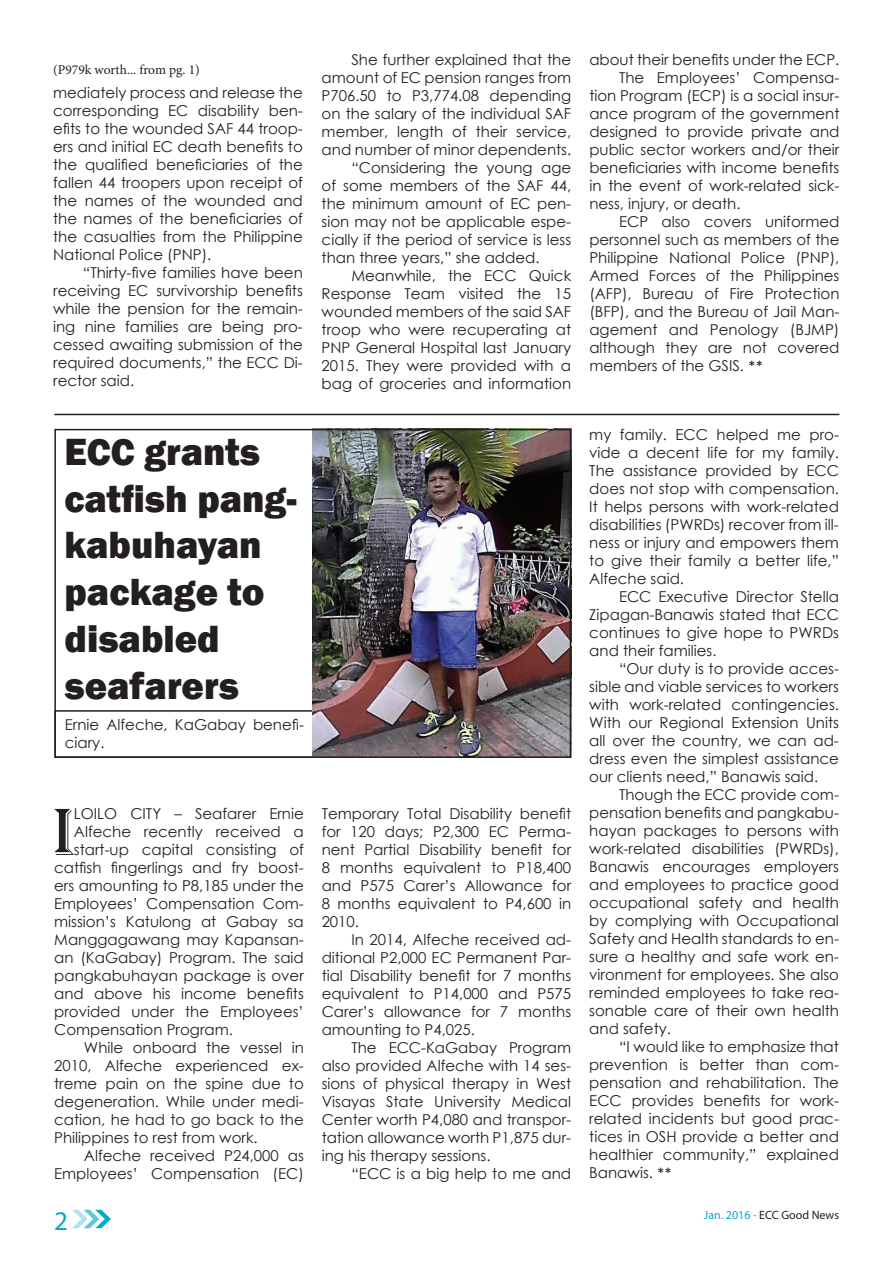
<style>
.page{position:relative;width:893px;height:1263px;background:#fff}
.page>*{position:absolute;margin:0;border:0;box-sizing:border-box;transform-origin:0 0}
.t1{font:69px "Algerian";color:#231f20}
.t2{font:800 39px/46.8px "Franklin Gothic";color:#231f20}
.t3{font:27px "Myriad Pro";color:#00acc8}
.t4{font:15px/18px "Century Gothic";color:#231f20;text-align:justify}
.t5{font:13.5px "Minion Pro";color:#231f20}
.t6{font:12px "Myriad Pro";color:#231f20}
.s1{font-family:"Calibri"}
.s2{color:#00acc8}
</style>
<div class="page">
<svg style="left:72px;top:1210px;width:39px;height:18px"></svg>
<div style="left:54px;top:710px;width:517px;height:48px;border:2px solid #231f20"></div>
<hr style="left:54px;top:414px;width:785px;height:1px;background:#231f20">
<img style="left:313px;top:432px;width:255px;height:323px">
<div style="left:54px;top:429px;width:517px;height:329px;border:2px solid #231f20"></div>
<p class="t5" style="left:53px;top:60px;width:148px">(P979k worth... from pg. 1)</p>
<p class="t4" style="left:53px;top:83px;width:251px">mediately process and release the corresponding EC disability ben&shy;efits to the wounded SAF 44 troop&shy;ers and initial EC death benefits to the qualified beneficiaries of the fallen 44 troopers upon receipt of the names of the wounded and the names of the beneficiaries of the casualties from the Philippine National Police (PNP).</p>
<p class="t4" style="left:53px;top:263px;width:251px;text-indent:30px">“Thirty-five families have been receiving EC survivorship benefits while the pension for the remain&shy;ing nine families are being pro&shy;cessed awaiting submission of the required documents,” the ECC Di&shy;rector said.</p>
<p class="t4" style="left:351px;top:51px;width:221px">She further explained that the</p>
<p class="t4" style="left:322px;top:69px;width:251px">amount of EC pension ranges from</p>
<p class="t4" style="left:322px;top:87px;width:251px">P706.50 to P3,774.08 depending</p>
<p class="t4" style="left:322px;top:105px;width:251px">on the salary of the individual SAF</p>
<p class="t4" style="left:322px;top:123px;width:251px">member, length of their service,</p>
<p class="t4" style="left:322px;top:141px;width:251px">and number of minor dependents.</p>
<p class="t4" style="left:351px;top:159px;width:221px">“Considering the young age</p>
<p class="t4" style="left:322px;top:177px;width:251px">of some members of the SAF 44,</p>
<p class="t4" style="left:322px;top:195px;width:251px">the minimum amount of EC pen-</p>
<p class="t4" style="left:322px;top:213px;width:251px">sion may not be applicable espe-</p>
<p class="t4" style="left:322px;top:231px;width:251px">cially if the period of service is less</p>
<p class="t4" style="left:322px;top:249px;width:219px">than three years,” she added.</p>
<p class="t4" style="left:351px;top:267px;width:221px">Meanwhile, the ECC Quick</p>
<p class="t4" style="left:322px;top:285px;width:251px">Response Team visited the 15</p>
<p class="t4" style="left:322px;top:303px;width:251px">wounded members of the said SAF</p>
<p class="t4" style="left:322px;top:321px;width:251px">troop who were recuperating at</p>
<p class="t4" style="left:322px;top:339px;width:251px">PNP General Hospital last January</p>
<p class="t4" style="left:322px;top:357px;width:251px">2015. They were provided with a</p>
<p class="t4" style="left:322px;top:375px;width:251px">bag of groceries and information</p>
<h2 class="t2" style="left:65px;top:428px;width:234px">ECC grants catfish pang&shy;kabuhayan package to disabled seafarers</h2>
<p class="t4" style="left:65px;top:715px;width:241px">Ernie Alfeche, KaGabay benefi&shy;ciary.</p>
<h1 class="t1" style="left:53px;top:794px;width:23px">I</h1>
<p class="t4" style="left:74px;top:804px;width:231px">LOILO CITY – Seafarer Ernie</p>
<p class="t4" style="left:74px;top:822px;width:231px">Alfeche recently received a</p>
<p class="t4" style="left:74px;top:840px;width:231px">start-up capital consisting of</p>
<p class="t4" style="left:54px;top:858px;width:251px">catfish fingerlings and fry boost-</p>
<p class="t4" style="left:54px;top:876px;width:251px">ers amounting to P8,185 under the</p>
<p class="t4" style="left:54px;top:894px;width:251px">Employees’ Compensation Com-</p>
<p class="t4" style="left:54px;top:912px;width:251px">mission’s Katulong at Gabay sa</p>
<p class="t4" style="left:54px;top:930px;width:251px">Manggagawang may Kapansan-</p>
<p class="t4" style="left:54px;top:948px;width:251px">an (KaGabay) Program. The said</p>
<p class="t4" style="left:54px;top:966px;width:251px">pangkabuhayan package is over</p>
<p class="t4" style="left:54px;top:984px;width:251px">and above his income benefits</p>
<p class="t4" style="left:54px;top:1002px;width:251px">provided under the Employees’</p>
<p class="t4" style="left:54px;top:1020px;width:180px">Compensation Program.</p>
<p class="t4" style="left:84px;top:1038px;width:221px">While onboard the vessel in</p>
<p class="t4" style="left:54px;top:1056px;width:251px">2010, Alfeche experienced ex-</p>
<p class="t4" style="left:54px;top:1074px;width:251px">treme pain on the spine due to</p>
<p class="t4" style="left:54px;top:1092px;width:251px">degeneration. While under medi-</p>
<p class="t4" style="left:54px;top:1110px;width:251px">cation, he had to go back to the</p>
<p class="t4" style="left:54px;top:1128px;width:205px">Philippines to rest from work.</p>
<p class="t4" style="left:84px;top:1146px;width:221px">Alfeche received P24,000 as</p>
<p class="t4" style="left:54px;top:1164px;width:251px">Employees’ Compensation (EC)</p>
<h3 class="t3" style="left:54px;top:1204px;width:15px">2</h3>
<p class="t4" style="left:322px;top:804px;width:251px">Temporary Total Disability benefit for 120 days; P2,300 EC Perma&shy;nent Partial Disability benefit for 8 months equivalent to P18,400 and P575 Carer’s Allowance for 8 months equivalent to P4,600 in 2010.</p>
<p class="t4" style="left:322px;top:930px;width:251px;text-indent:30px">In 2014, Alfeche received ad&shy;ditional P2,000 EC Permanent Par&shy;tial Disability benefit for 7 months equivalent to P14,000 and P575<br>Carer’s allowance for 7 months amounting to P4,025.</p>
<p class="t4" style="left:322px;top:1038px;width:251px;text-indent:30px">The ECC-KaGabay Program also provided Alfeche with 14 ses&shy;sions of physical therapy in West Visayas State University Medical Center worth P4,080 and transpor&shy;tation allowance worth P1,875 dur&shy;ing his therapy sessions.</p>
<p class="t4" style="left:351px;top:1164px;width:221px">“ECC is a big help to me and</p>
<p class="t4" style="left:589px;top:51px;width:252px">about their benefits under the ECP.</p>
<p class="t4" style="left:619px;top:69px;width:222px">The Employees’ Compensa-</p>
<p class="t4" style="left:589px;top:87px;width:252px">tion Program (ECP) is a social insur-</p>
<p class="t4" style="left:589px;top:105px;width:252px">ance program of the government</p>
<p class="t4" style="left:589px;top:123px;width:252px">designed to provide private and</p>
<p class="t4" style="left:589px;top:141px;width:252px">public sector workers and/or their</p>
<p class="t4" style="left:589px;top:159px;width:252px">beneficiaries with income benefits</p>
<p class="t4" style="left:589px;top:177px;width:252px">in the event of work-related sick-</p>
<p class="t4" style="left:589px;top:195px;width:153px">ness, injury, or death.</p>
<p class="t4" style="left:619px;top:213px;width:222px">ECP also covers uniformed</p>
<p class="t4" style="left:589px;top:231px;width:252px">personnel such as members of the</p>
<p class="t4" style="left:589px;top:249px;width:252px">Philippine National Police (PNP),</p>
<p class="t4" style="left:589px;top:267px;width:252px">Armed Forces of the Philippines</p>
<p class="t4" style="left:589px;top:285px;width:252px">(AFP), Bureau of Fire Protection</p>
<p class="t4" style="left:589px;top:303px;width:252px">(BFP), and the Bureau of Jail Man-</p>
<p class="t4" style="left:589px;top:321px;width:252px">agement and Penology (BJMP)</p>
<p class="t4" style="left:589px;top:339px;width:252px">although they are not covered</p>
<p class="t4" style="left:589px;top:357px;width:175px">members of the GSIS. <span class="s1">**</span></p>
<p class="t4" style="left:589px;top:425px;width:251px">my family. ECC helped me pro&shy;vide a decent life for my family.<br>The assistance provided by ECC does not stop with compensation.<br>It helps persons with work-related disabilities (PWRDs) recover from ill&shy;ness or injury and empowers them to give their family a better life,” Alfeche said.</p>
<p class="t4" style="left:589px;top:587px;width:251px;text-indent:30px">ECC Executive Director Stella Zipagan-Banawis stated that ECC continues to give hope to PWRDs and their families.</p>
<p class="t4" style="left:589px;top:659px;width:251px;text-indent:30px">“Our duty is to provide acces&shy;sible and viable services to workers with work-related contingencies.<br>With our Regional Extension Units all over the country, we can ad&shy;dress even the simplest assistance our clients need,” Banawis said.</p>
<p class="t4" style="left:589px;top:785px;width:251px;text-indent:30px">Though the ECC provide com&shy;pensation benefits and pangkabu&shy;hayan packages to persons with work-related disabilities (PWRDs), Banawis encourages employers and employees to practice good occupational safety and health by complying with Occupational Safety and Health standards to en&shy;sure a healthy and safe work en&shy;vironment for employees. She also reminded employees to take rea&shy;sonable care of their own health and safety.</p>
<p class="t4" style="left:589px;top:1037px;width:251px;text-indent:30px">“I would like to emphasize that prevention is better than com&shy;pensation and rehabilitation. The ECC provides benefits for work&shy;related incidents but good prac&shy;tices in OSH provide a better and healthier community,” explained Banawis. <span class="s1">**</span></p>
<p class="t6" style="left:704px;top:1207px;width:137px"><span class="s2">Jan. 2016 -</span> ECC Good News</p>
</div>
